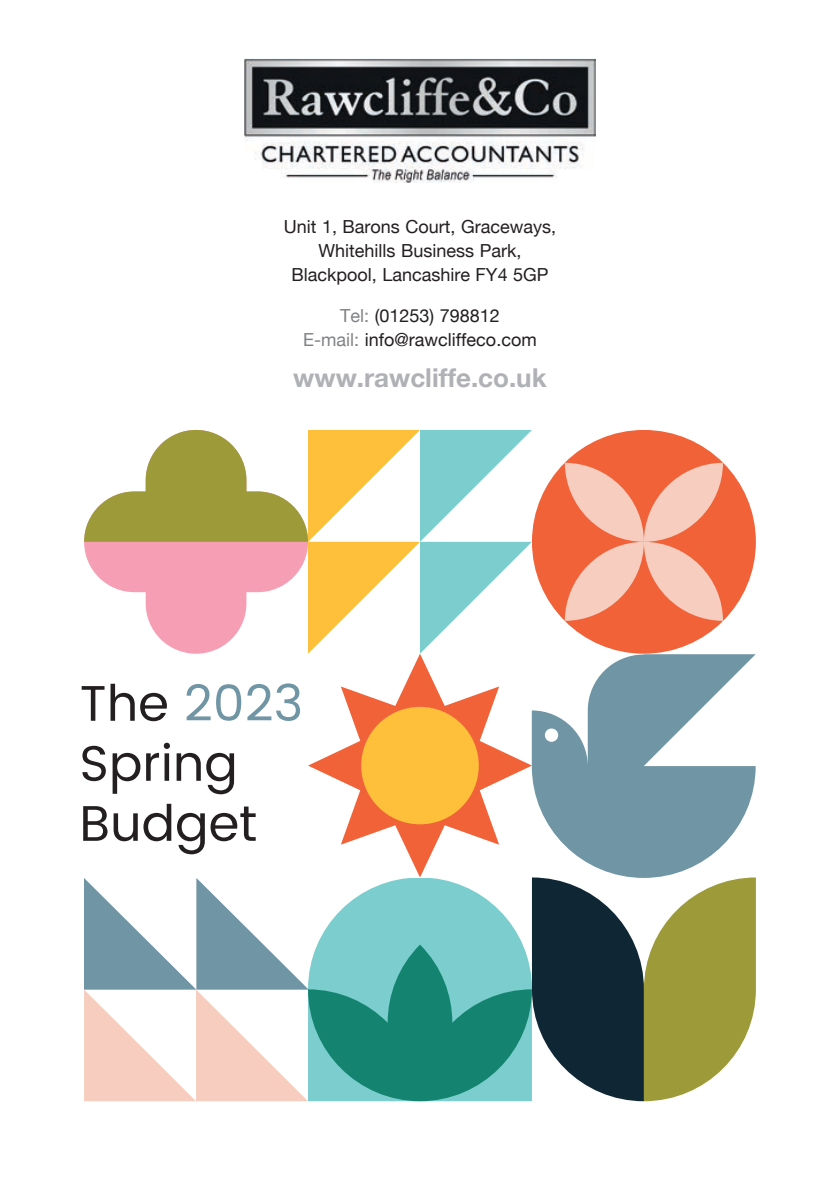
<style>
.page{position:relative;width:840px;height:1191px;background:#fff}
.page>*{position:absolute;margin:0;border:0;box-sizing:border-box;transform-origin:0 0}
.t1{font:50px/60px "Poppins";color:#231f20}
.t2{font:700 26px "Helvetica Neue";color:#b0b1b5}
.t3{font:18px/24px "Helvetica Neue";color:#231f20;text-align:center}
.s1{color:#808285}
.s2{color:#7095a4}
</style>
<div class="page">
<div style="left:531px;top:430px;width:224px;height:223px;background:#f16239;border-radius:50%"></div>
<svg style="left:564px;top:463px;width:158px;height:158px"></svg>
<svg style="left:84px;top:430px;width:447px;height:223px"></svg>
<svg style="left:308px;top:653px;width:223px;height:224px"></svg>
<div style="left:361px;top:707px;width:117px;height:117px;background:#febf3b;border-radius:50%"></div>
<svg style="left:531px;top:654px;width:224px;height:223px;fill:#7095a4"></svg>
<div style="left:544px;top:728px;width:14px;height:14px;background:#fff;border-radius:50%"></div>
<svg style="left:84px;top:877px;width:671px;height:224px"></svg>
<img style="left:244px;top:58px;width:351px;height:124px">
<p class="t3" style="left:284px;top:215px;width:274px">Unit 1, Barons Court, Graceways,<br>Whitehills Business Park,<br>Blackpool, Lancashire FY4 5GP</p>
<p class="t3" style="left:303px;top:304px;width:235px"><span class="s1">Tel:</span> (01253) 798812<br><span class="s1">E-mail:</span> info@rawcliffeco.com</p>
<h2 class="t2" style="left:293px;top:357px;width:255px">www.rawcliffe.co.uk</h2>
<h1 class="t1" style="left:79px;top:675px;width:225px">The <span class="s2">2023<br></span>Spring<br>Budget</h1>
</div>
